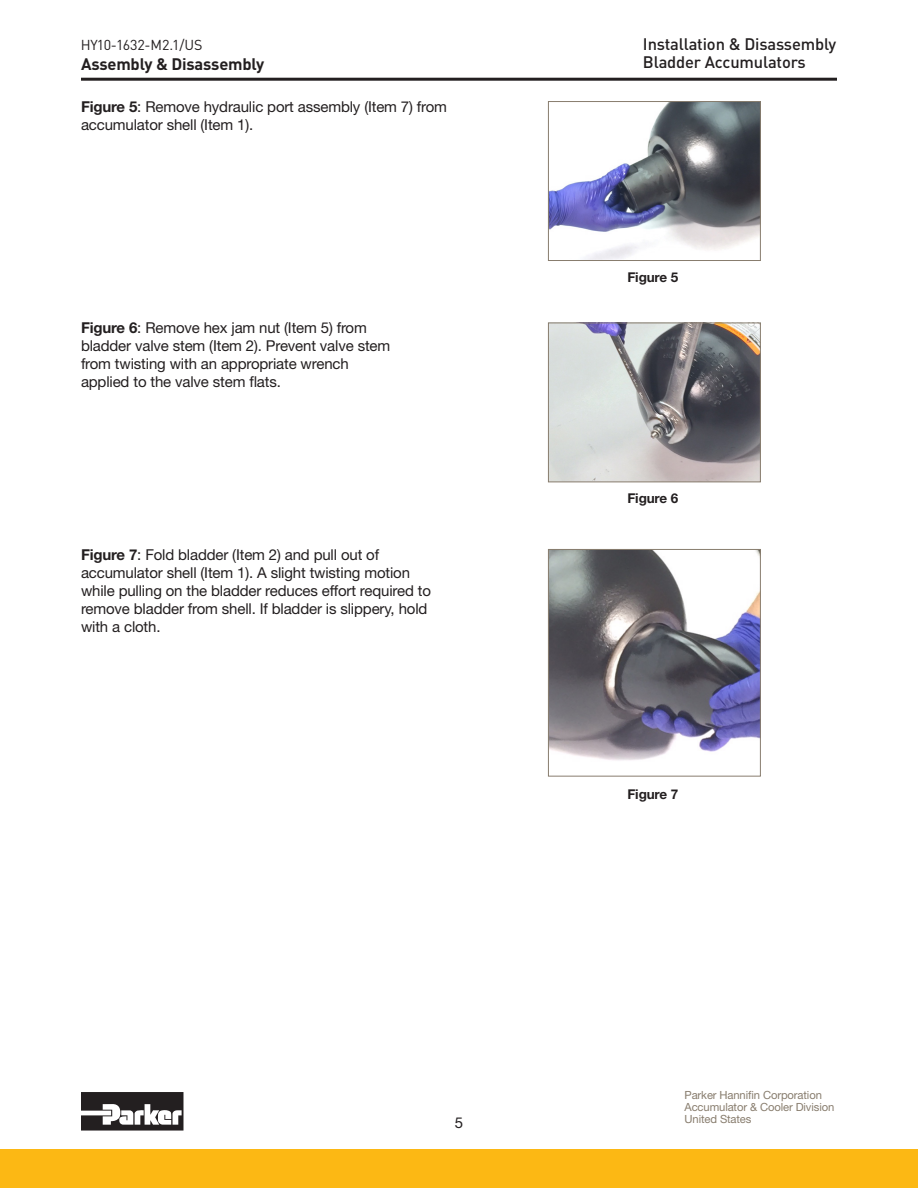
<style>
.page{position:relative;width:918px;height:1188px;background:#fff}
.page>*{position:absolute;margin:0;border:0;box-sizing:border-box;transform-origin:0 0}
.t1{font:500 16.5px/18.6px "DINOT";letter-spacing:-.01em;color:#231f20}
.t2{font:700 16.5px "DINOT";letter-spacing:-.01em;color:#231f20}
.text{font:15px/18px "Helvetica Neue LT Std";letter-spacing:-.01em;color:#231f20}
.t3{font:14.25px "DINOT";letter-spacing:-.01em;color:#231f20}
.text-2{font:700 13.5px "Helvetica Neue LT Std";letter-spacing:-.01em;color:#231f20}
.t4{font:11.25px/12px "Helvetica Neue LT Std";letter-spacing:-.01em;color:#887d6e}
.s1{font-weight:700}
</style>
<div class="page">
<hr style="left:81px;top:78px;width:756px;height:3px;background:#231f20">
<svg style="left:81px;top:1092px;width:102px;height:39px"></svg>
<div style="left:0;top:1149px;width:918px;height:39px;background:#fcb814"></div>
<img style="left:550px;top:103px;width:209px;height:156px">
<div style="left:548px;top:101px;width:213px;height:160px;border:1px solid #887d6e"></div>
<img style="left:550px;top:325px;width:209px;height:155px">
<div style="left:548px;top:323px;width:213px;height:159px;border:1px solid #887d6e"></div>
<img style="left:550px;top:551px;width:209px;height:210px">
<div style="left:548px;top:549px;width:213px;height:228px;border:1px solid #887d6e"></div>
<p class="t3" style="left:81px;top:35px;width:123px">HY10-1632-M2.1/US</p>
<p class="t2" style="left:81px;top:53px;width:185px">Assembly &amp; Disassembly</p>
<p class="text" style="left:81px;top:97px;width:368px"><span class="s1">Figure 5</span>: Remove hydraulic port assembly (Item 7) from accumulator shell (Item 1).</p>
<p class="text" style="left:81px;top:319px;width:311px"><span class="s1">Figure 6</span>: Remove hex jam nut (Item 5) from bladder valve stem (Item 2). Prevent valve stem from twisting with an appropriate wrench applied to the valve stem flats.</p>
<p class="text" style="left:81px;top:545px;width:352px"><span class="s1">Figure 7</span>: Fold bladder (Item 2) and pull out of accumulator shell (Item 1). A slight twisting motion while pulling on the bladder reduces effort required to remove bladder from shell. If bladder is slippery, hold with a cloth.</p>
<p class="text" style="left:455px;top:1114px;width:10px">5</p>
<p class="t1" style="left:643px;top:34px;width:195px">Installation &amp; Disassembly<br>Bladder Accumulators</p>
<p class="text-2" style="left:627px;top:268px;width:52px">Figure 5</p>
<p class="text-2" style="left:627px;top:490px;width:52px">Figure 6</p>
<p class="text-2" style="left:627px;top:786px;width:52px">Figure 7</p>
<p class="t4" style="left:685px;top:1088px;width:151px">Parker Hannifin Corporation<br>Accumulator &amp; Cooler Division<br>United States</p>
</div>
